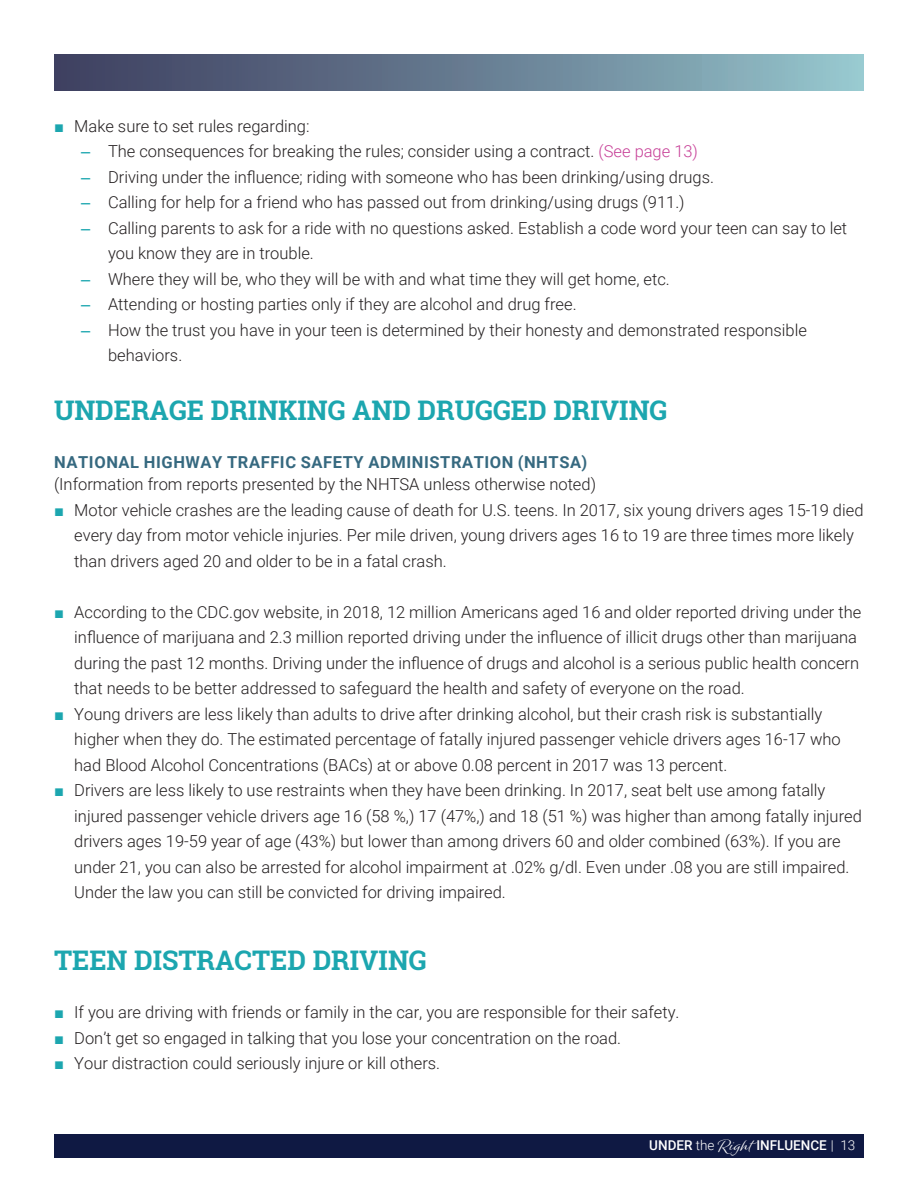
<style>
.page{position:relative;width:918px;height:1188px;background:#fff}
.page>*{position:absolute;margin:0;border:0;box-sizing:border-box;transform-origin:0 0}
.Headline_2{font:700 27px "Roboto Slab";color:#1ca6af}
.t1{font:300 16.5px/25.5px "Roboto";color:#231f20}
.Headline_3{font:700 16.5px "Roboto";letter-spacing:.035em;color:#366980}
.t2{font:500 13.5px "Roboto";color:#fff}
.s1{font-family:"Arial";font-weight:400;color:#1ca6af}
.s2{color:#c73f97}
.s3{font-weight:300}
.s4{font-family:"Winsome";font-weight:400}
</style>
<div class="page">
<div style="left:54px;top:54px;width:810px;height:37px;background:linear-gradient(to right,#3b3a5c,#94c3ca)"></div>
<div style="left:54px;top:1134px;width:810px;height:24px;background:#0f1943"></div>
<p class="t1" style="left:54px;top:113px;width:257px"><span class="s1">■</span> Make sure to set rules regarding:</p>
<p class="t1" style="left:81px;top:138px;width:619px"><span class="s1">–</span> The consequences for breaking the rules; consider using a contract. <span class="s2">(See page 13)</span></p>
<p class="t1" style="left:81px;top:164px;width:635px"><span class="s1">–</span> Driving under the influence; riding with someone who has been drinking/using drugs.</p>
<p class="t1" style="left:81px;top:189px;width:605px"><span class="s1">–</span> Calling for help for a friend who has passed out from drinking/using drugs (911.)</p>
<p class="t1" style="left:108px;top:215px;width:741px;text-indent:-27px"><span class="s1">–</span> Calling parents to ask for a ride with no questions asked. Establish a code word your teen can say to let you know they are in trouble.</p>
<p class="t1" style="left:81px;top:266px;width:590px"><span class="s1">–</span> Where they will be, who they will be with and what time they will get home, etc.</p>
<p class="t1" style="left:81px;top:291px;width:497px"><span class="s1">–</span> Attending or hosting parties only if they are alcohol and drug free.</p>
<p class="t1" style="left:108px;top:317px;width:700px;text-indent:-27px"><span class="s1">–</span> How the trust you have in your teen is determined by their honesty and demonstrated responsible behaviors.</p>
<p class="Headline_2" style="left:54px;top:391px;width:615px">UNDERAGE DRINKING AND DRUGGED DRIVING</p>
<p class="Headline_3" style="left:54px;top:450px;width:534px">NATIONAL HIGHWAY TRAFFIC SAFETY ADMINISTRATION (NHTSA)</p>
<p class="t1" style="left:54px;top:471px;width:544px">(Information from reports presented by the NHTSA unless otherwise noted)</p>
<p class="t1" style="left:74px;top:497px;width:791px;text-indent:-20px"><span class="s1">■</span> Motor vehicle crashes are the leading cause of death for U.S. teens. In 2017, six young drivers ages 15-19 died every day from motor vehicle injuries. Per mile driven, young drivers ages 16 to 19 are three times more likely than drivers aged 20 and older to be in a fatal crash.</p>
<p class="t1" style="left:74px;top:599px;width:789px;text-indent:-20px"><span class="s1">■</span> According to the CDC.gov website, in 2018, 12 million Americans aged 16 and older reported driving under the influence of marijuana and 2.3 million reported driving under the influence of illicit drugs other than marijuana during the past 12 months. Driving under the influence of drugs and alcohol is a serious public health concern that needs to be better addressed to safeguard the health and safety of everyone on the road.</p>
<p class="t1" style="left:74px;top:701px;width:768px;text-indent:-20px"><span class="s1">■</span> Young drivers are less likely than adults to drive after drinking alcohol, but their crash risk is substantially higher when they do. The estimated percentage of fatally injured passenger vehicle drivers ages 16-17 who had Blood Alcohol Concentrations (BACs) at or above 0.08 percent in 2017 was 13 percent.</p>
<p class="t1" style="left:74px;top:777px;width:789px;text-indent:-20px"><span class="s1">■</span> Drivers are less likely to use restraints when they have been drinking. In 2017, seat belt use among fatally injured passenger vehicle drivers age 16 (58 %,) 17 (47%,) and 18 (51 %) was higher than among fatally injured drivers ages 19-59 year of age (43%) but lower than among drivers 60 and older combined (63%). If you are under 21, you can also be arrested for alcohol impairment at .02% g/dl. Even under .08 you are still impaired.<br>Under the law you can still be convicted for driving impaired.</p>
<p class="Headline_2" style="left:54px;top:942px;width:374px">TEEN DISTRACTED DRIVING</p>
<p class="t1" style="left:54px;top:999px;width:627px"><span class="s1">■</span> If you are driving with friends or family in the car, you are responsible for their safety.</p>
<p class="t1" style="left:54px;top:1025px;width:569px"><span class="s1">■</span> Don’t get so engaged in talking that you lose your concentration on the road.</p>
<p class="t1" style="left:54px;top:1050px;width:388px"><span class="s1">■</span> Your distraction could seriously injure or kill others.</p>
<p class="t2" style="left:649px;top:1136px;width:208px">UNDER <span class="s3">the</span> <span class="s4">Right</span> INFLUENCE <span class="s3">| 13</span></p>
</div>
